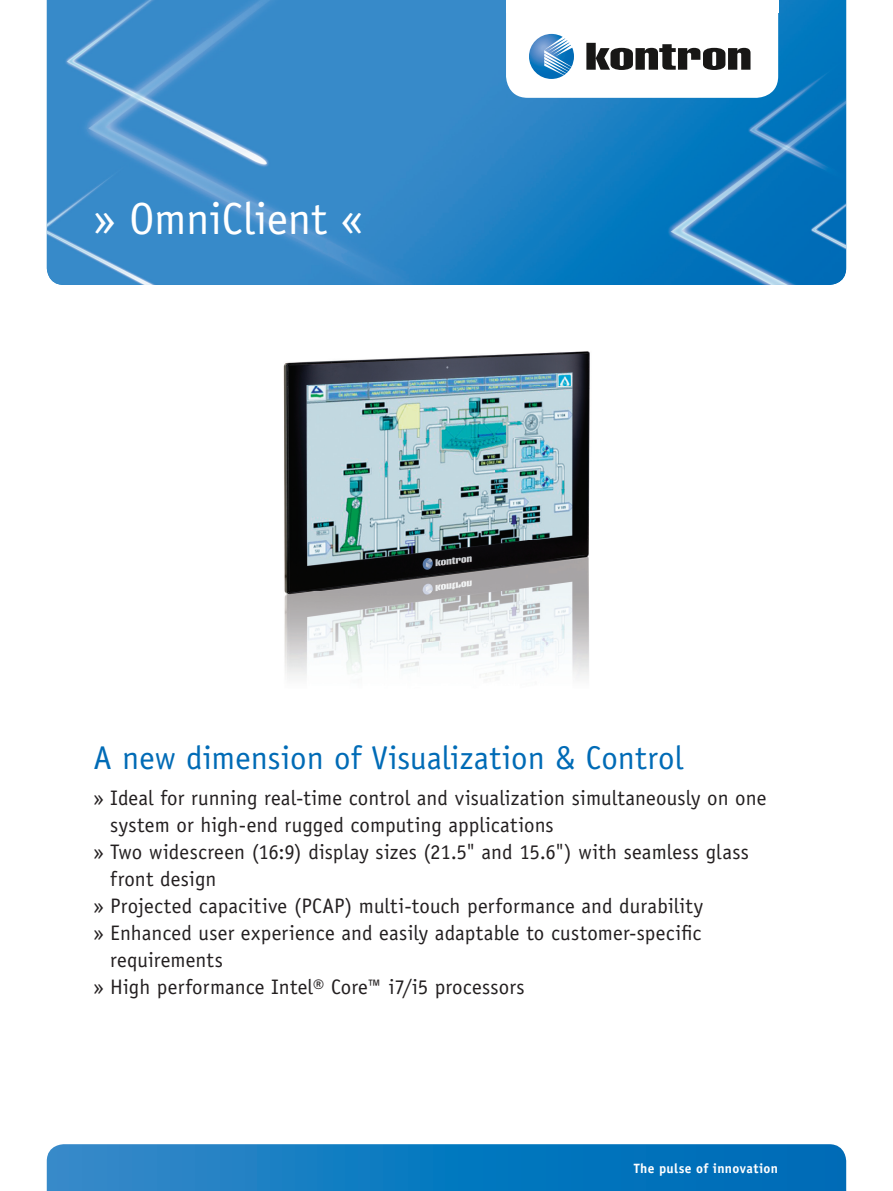
<style>
.page{position:relative;width:893px;height:1191px;background:#fff}
.page>*{position:absolute;margin:0;border:0;box-sizing:border-box;transform-origin:0 0}
.t1{font:45px "Officina Sans";color:#fff}
.t2{font:33px "Officina Sans";color:#006bb6}
.t3{font:21px "Officina Sans";letter-spacing:.005em;color:#231f20}
.t4{font:700 13.5px "Officina Sans";letter-spacing:.025em;color:#fff}
</style>
<div class="page">
<img style="left:47px;top:0;width:799px;height:285px">
<svg style="left:47px;top:1144px;width:799px;height:47px;background:#117ac0"></svg>
<svg style="left:506px;top:13px;width:272px;height:85px"></svg>
<div style="left:506px;top:0;width:272px;height:13px;background:#fff"></div>
<img style="left:283px;top:351px;width:307px;height:328px">
<h1 class="t1" style="left:94px;top:201px;width:271px">» OmniClient «</h1>
<h2 class="t2" style="left:94px;top:745px;width:591px">A new dimension of Visualization &amp; Control</h2>
<p class="t3" style="left:94px;top:789px;width:674px">» Ideal for running real-time control and visualization simultaneously on one</p>
<p class="t3" style="left:110px;top:816px;width:445px">system or high-end rugged computing applications</p>
<p class="t3" style="left:94px;top:843px;width:657px">» Two widescreen (16:9) display sizes (21.5" and 15.6") with seamless glass</p>
<p class="t3" style="left:110px;top:870px;width:108px">front design</p>
<p class="t3" style="left:94px;top:897px;width:611px">» Projected capacitive (PCAP) multi-touch performance and durability</p>
<p class="t3" style="left:94px;top:924px;width:609px">» Enhanced user experience and easily adaptable to customer-specific</p>
<p class="t3" style="left:110px;top:951px;width:114px">requirements</p>
<p class="t3" style="left:94px;top:978px;width:433px">» High performance Intel® Core™ i7/i5 processors</p>
<p class="t4" style="left:634px;top:1163px;width:146px">The pulse of innovation</p>
</div>
